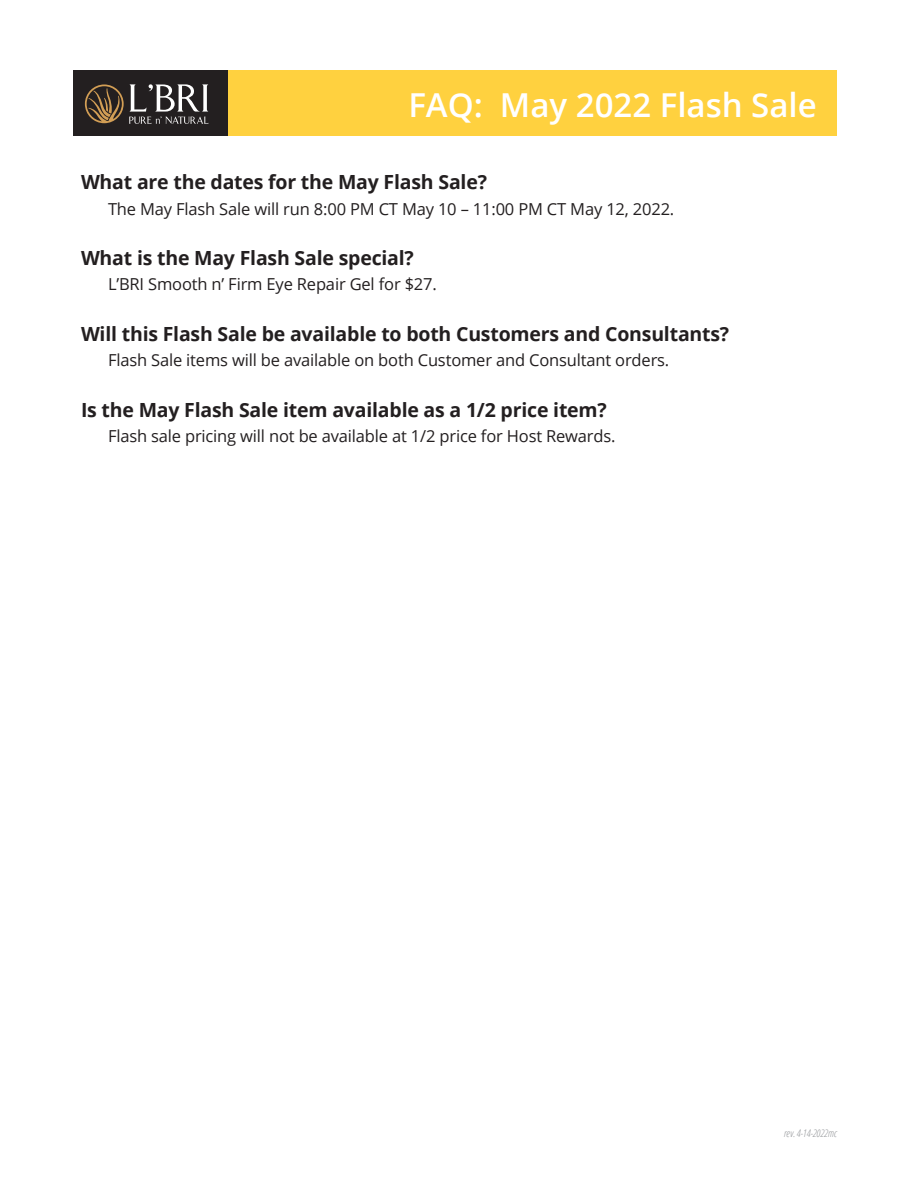
<style>
.page{position:relative;width:918px;height:1188px;background:#fff}
.page>*{position:absolute;margin:0;border:0;box-sizing:border-box;transform-origin:0 0}
.t1{font:600 33px "Open Sans";color:#fff}
.section_heading{font:700 19.5px "Open Sans";letter-spacing:-.01em;color:#231f20}
.numbered_steps{font:16.5px "Open Sans";letter-spacing:-.01em;color:#231f20}
.t2{font:italic 300 condensed 10.5px "Open Sans";color:#939598}
</style>
<div class="page">
<div style="left:228px;top:70px;width:609px;height:66px;background:#ffd13f"></div>
<div style="left:73px;top:70px;width:155px;height:66px;background:#231f20"></div>
<svg style="left:85px;top:84px;width:123px;height:40px"></svg>
<p class="t1" style="left:408px;top:83px;width:410px">FAQ: May 2022 Flash Sale</p>
<p class="section_heading" style="left:81px;top:168px;width:407px">What are the dates for the May Flash Sale?</p>
<p class="numbered_steps" style="left:108px;top:197px;width:568px">The May Flash Sale will run 8:00 PM CT May 10 – 11:00 PM CT May 12, 2022.</p>
<p class="section_heading" style="left:81px;top:244px;width:334px">What is the May Flash Sale special?</p>
<p class="numbered_steps" style="left:108px;top:273px;width:330px">L’BRI Smooth n’ Firm Eye Repair Gel for $27.</p>
<p class="section_heading" style="left:81px;top:320px;width:650px">Will this Flash Sale be available to both Customers and Consultants?</p>
<p class="numbered_steps" style="left:108px;top:349px;width:563px">Flash Sale items will be available on both Customer and Consultant orders.</p>
<p class="section_heading" style="left:81px;top:396px;width:527px">Is the May Flash Sale item available as a 1/2 price item?</p>
<p class="numbered_steps" style="left:108px;top:425px;width:509px">Flash sale pricing will not be available at 1/2 price for Host Rewards.</p>
<p class="t2" style="left:784px;top:1126px;width:55px">rev. 4-14-2022mc</p>
</div>
